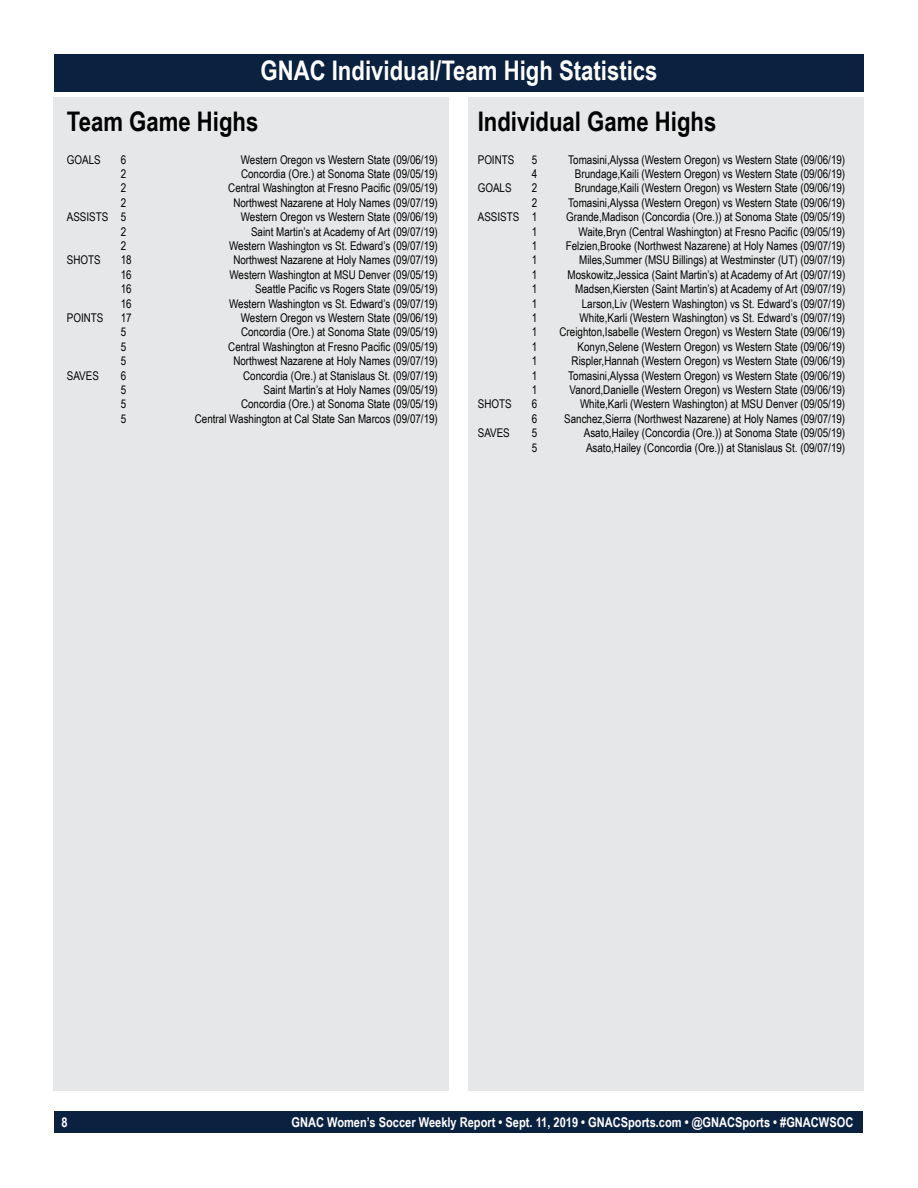
<style>
.page{position:relative;width:918px;height:1188px;background:#fff}
.page>*{position:absolute;margin:0;border:0;box-sizing:border-box;transform-origin:0 0}
.t1{font:700 27px "Arial Narrow";color:#fff}
.t2{font:700 27px "Arial Narrow";color:#000}
.t3{font:700 13.5px "Arial Narrow";color:#fff}
.t4{font:12px "Arial Narrow";color:#000}
</style>
<div class="page">
<div style="left:55px;top:1111px;width:808px;height:22px;background:#0a2240"></div>
<div style="left:53px;top:97px;width:396px;height:994px;background:#e6e7e8"></div>
<div style="left:468px;top:97px;width:396px;height:994px;background:#e6e7e8"></div>
<div style="left:54px;top:54px;width:810px;height:38px;background:#0a2240"></div>
<h1 class="t1" style="left:261px;top:50px;width:398px">GNAC Individual/Team High Statistics</h1>
<h1 class="t2" style="left:478px;top:101px;width:240px">Individual Game Highs</h1>
<p class="t4" style="left:478px;top:151px;width:38px">POINTS</p>
<p class="t4" style="left:532px;top:151px;width:7px">5</p>
<p class="t4" style="left:568px;top:151px;width:278px">Tomasini,Alyssa (Western Oregon) vs Western State (09/06/19)</p>
<p class="t4" style="left:532px;top:165px;width:7px">4</p>
<p class="t4" style="left:575px;top:165px;width:272px">Brundage,Kaili (Western Oregon) vs Western State (09/06/19)</p>
<p class="t4" style="left:478px;top:179px;width:35px">GOALS</p>
<p class="t4" style="left:532px;top:179px;width:7px">2</p>
<p class="t4" style="left:575px;top:179px;width:272px">Brundage,Kaili (Western Oregon) vs Western State (09/06/19)</p>
<p class="t4" style="left:532px;top:194px;width:7px">2</p>
<p class="t4" style="left:568px;top:194px;width:278px">Tomasini,Alyssa (Western Oregon) vs Western State (09/06/19)</p>
<p class="t4" style="left:478px;top:208px;width:61px">ASSISTS 1</p>
<p class="t4" style="left:566px;top:208px;width:280px">Grande,Madison (Concordia (Ore.)) at Sonoma State (09/05/19)</p>
<p class="t4" style="left:532px;top:223px;width:7px">1</p>
<p class="t4" style="left:579px;top:223px;width:268px">Waite,Bryn (Central Washington) at Fresno Pacific (09/05/19)</p>
<p class="t4" style="left:532px;top:237px;width:7px">1</p>
<p class="t4" style="left:566px;top:237px;width:281px">Felzien,Brooke (Northwest Nazarene) at Holy Names (09/07/19)</p>
<p class="t4" style="left:532px;top:251px;width:7px">1</p>
<p class="t4" style="left:579px;top:251px;width:268px">Miles,Summer (MSU Billings) at Westminster (UT) (09/07/19)</p>
<p class="t4" style="left:532px;top:266px;width:7px">1</p>
<p class="t4" style="left:568px;top:266px;width:279px">Moskowitz,Jessica (Saint Martin’s) at Academy of Art (09/07/19)</p>
<p class="t4" style="left:532px;top:280px;width:7px">1</p>
<p class="t4" style="left:575px;top:280px;width:272px">Madsen,Kiersten (Saint Martin’s) at Academy of Art (09/07/19)</p>
<p class="t4" style="left:532px;top:295px;width:7px">1</p>
<p class="t4" style="left:582px;top:295px;width:265px">Larson,Liv (Western Washington) vs St. Edward’s (09/07/19)</p>
<p class="t4" style="left:532px;top:309px;width:7px">1</p>
<p class="t4" style="left:580px;top:309px;width:267px">White,Karli (Western Washington) vs St. Edward’s (09/07/19)</p>
<p class="t4" style="left:532px;top:323px;width:7px">1</p>
<p class="t4" style="left:560px;top:323px;width:287px">Creighton,Isabelle (Western Oregon) vs Western State (09/06/19)</p>
<p class="t4" style="left:532px;top:338px;width:7px">1</p>
<p class="t4" style="left:578px;top:338px;width:269px">Konyn,Selene (Western Oregon) vs Western State (09/06/19)</p>
<p class="t4" style="left:532px;top:352px;width:7px">1</p>
<p class="t4" style="left:572px;top:352px;width:275px">Rispler,Hannah (Western Oregon) vs Western State (09/06/19)</p>
<p class="t4" style="left:532px;top:367px;width:7px">1</p>
<p class="t4" style="left:568px;top:367px;width:278px">Tomasini,Alyssa (Western Oregon) vs Western State (09/06/19)</p>
<p class="t4" style="left:532px;top:381px;width:7px">1</p>
<p class="t4" style="left:570px;top:381px;width:277px">Vanord,Danielle (Western Oregon) vs Western State (09/06/19)</p>
<p class="t4" style="left:478px;top:395px;width:35px">SHOTS</p>
<p class="t4" style="left:532px;top:395px;width:7px">6</p>
<p class="t4" style="left:580px;top:395px;width:267px">White,Karli (Western Washington) at MSU Denver (09/05/19)</p>
<p class="t4" style="left:532px;top:410px;width:7px">6</p>
<p class="t4" style="left:564px;top:410px;width:283px">Sanchez,Sierra (Northwest Nazarene) at Holy Names (09/07/19)</p>
<p class="t4" style="left:478px;top:424px;width:34px">SAVES</p>
<p class="t4" style="left:532px;top:424px;width:7px">5</p>
<p class="t4" style="left:584px;top:424px;width:263px">Asato,Hailey (Concordia (Ore.)) at Sonoma State (09/05/19)</p>
<p class="t4" style="left:532px;top:439px;width:7px">5</p>
<p class="t4" style="left:586px;top:439px;width:261px">Asato,Hailey (Concordia (Ore.)) at Stanislaus St. (09/07/19)</p>
<h1 class="t2" style="left:67px;top:101px;width:193px">Team Game Highs</h1>
<p class="t4" style="left:67px;top:151px;width:35px">GOALS</p>
<p class="t4" style="left:121px;top:151px;width:7px">6</p>
<p class="t4" style="left:241px;top:151px;width:199px">Western Oregon vs Western State (09/06/19)</p>
<p class="t4" style="left:121px;top:165px;width:7px">2</p>
<p class="t4" style="left:241px;top:165px;width:198px">Concordia (Ore.) at Sonoma State (09/05/19)</p>
<p class="t4" style="left:121px;top:179px;width:7px">2</p>
<p class="t4" style="left:228px;top:179px;width:211px">Central Washington at Fresno Pacific (09/05/19)</p>
<p class="t4" style="left:121px;top:194px;width:7px">2</p>
<p class="t4" style="left:233px;top:194px;width:206px">Northwest Nazarene at Holy Names (09/07/19)</p>
<p class="t4" style="left:67px;top:208px;width:61px">ASSISTS 5</p>
<p class="t4" style="left:241px;top:208px;width:199px">Western Oregon vs Western State (09/06/19)</p>
<p class="t4" style="left:121px;top:223px;width:7px">2</p>
<p class="t4" style="left:251px;top:223px;width:188px">Saint Martin’s at Academy of Art (09/07/19)</p>
<p class="t4" style="left:121px;top:237px;width:7px">2</p>
<p class="t4" style="left:229px;top:237px;width:210px">Western Washington vs St. Edward’s (09/07/19)</p>
<p class="t4" style="left:67px;top:251px;width:35px">SHOTS</p>
<p class="t4" style="left:121px;top:251px;width:12px">18</p>
<p class="t4" style="left:233px;top:251px;width:206px">Northwest Nazarene at Holy Names (09/07/19)</p>
<p class="t4" style="left:121px;top:266px;width:12px">16</p>
<p class="t4" style="left:230px;top:266px;width:210px">Western Washington at MSU Denver (09/05/19)</p>
<p class="t4" style="left:121px;top:280px;width:12px">16</p>
<p class="t4" style="left:255px;top:280px;width:184px">Seattle Pacific vs Rogers State (09/05/19)</p>
<p class="t4" style="left:121px;top:295px;width:12px">16</p>
<p class="t4" style="left:229px;top:295px;width:210px">Western Washington vs St. Edward’s (09/07/19)</p>
<p class="t4" style="left:67px;top:309px;width:38px">POINTS</p>
<p class="t4" style="left:121px;top:309px;width:12px">17</p>
<p class="t4" style="left:241px;top:309px;width:199px">Western Oregon vs Western State (09/06/19)</p>
<p class="t4" style="left:121px;top:323px;width:7px">5</p>
<p class="t4" style="left:241px;top:323px;width:198px">Concordia (Ore.) at Sonoma State (09/05/19)</p>
<p class="t4" style="left:121px;top:338px;width:7px">5</p>
<p class="t4" style="left:228px;top:338px;width:211px">Central Washington at Fresno Pacific (09/05/19)</p>
<p class="t4" style="left:121px;top:352px;width:7px">5</p>
<p class="t4" style="left:233px;top:352px;width:206px">Northwest Nazarene at Holy Names (09/07/19)</p>
<p class="t4" style="left:67px;top:367px;width:34px">SAVES</p>
<p class="t4" style="left:121px;top:367px;width:7px">6</p>
<p class="t4" style="left:243px;top:367px;width:196px">Concordia (Ore.) at Stanislaus St. (09/07/19)</p>
<p class="t4" style="left:121px;top:381px;width:7px">5</p>
<p class="t4" style="left:264px;top:381px;width:176px">Saint Martin’s at Holy Names (09/05/19)</p>
<p class="t4" style="left:121px;top:395px;width:7px">5</p>
<p class="t4" style="left:241px;top:395px;width:198px">Concordia (Ore.) at Sonoma State (09/05/19)</p>
<p class="t4" style="left:121px;top:410px;width:7px">5</p>
<p class="t4" style="left:195px;top:410px;width:245px">Central Washington at Cal State San Marcos (09/07/19)</p>
<p class="t3" style="left:61px;top:1112px;width:8px">8</p>
<p class="t3" style="left:291px;top:1112px;width:563px">GNAC Women’s Soccer Weekly Report • Sept. 11, 2019 • GNACSports.com • @GNACSports • #GNACWSOC</p>
</div>
